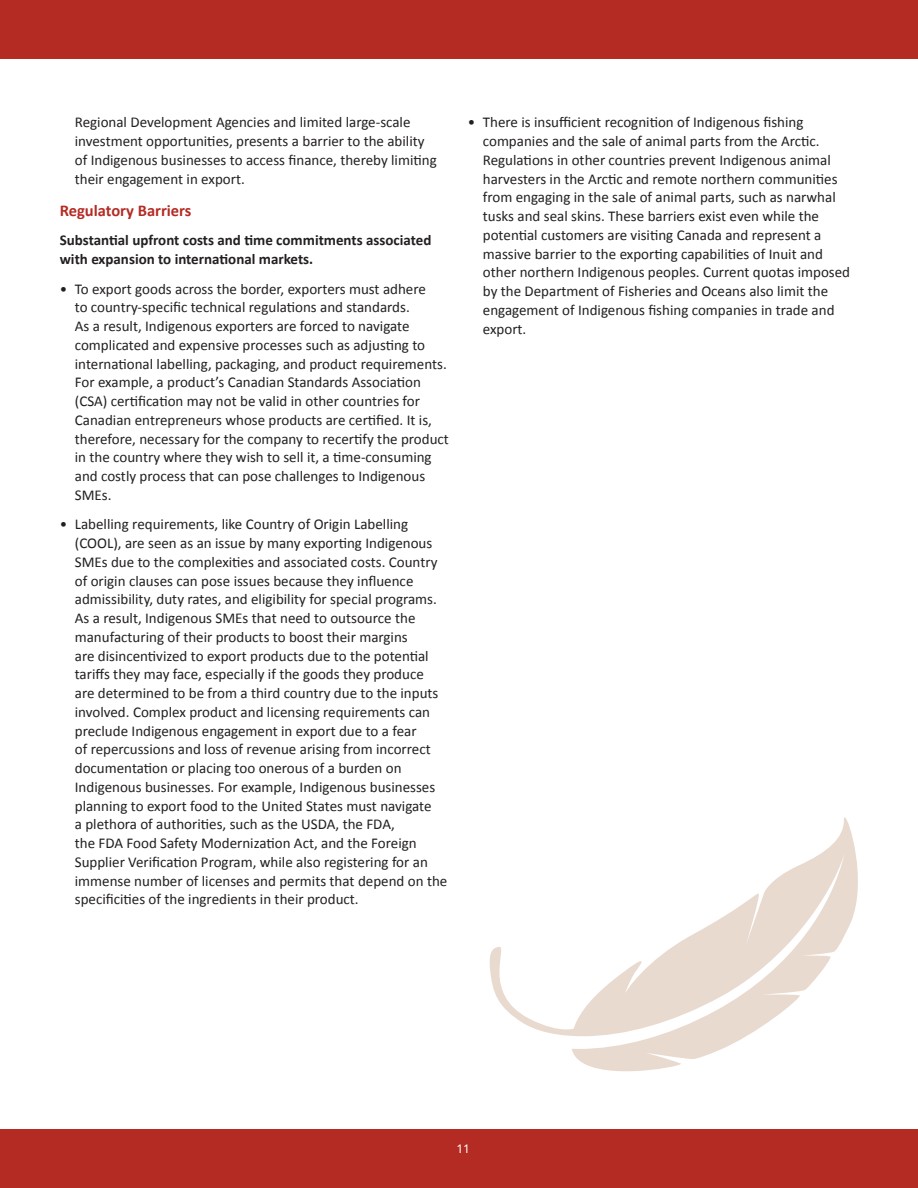
<style>
.page{position:relative;width:918px;height:1188px;background:#fff}
.page>*{position:absolute;margin:0;border:0;box-sizing:border-box;transform-origin:0 0}
.t1{font:700 16.5px "Calibri";color:#b42b24}
.t2{font:15px/18.8px "Calibri";color:#231f20}
.t3{font:700 15px/18.8px "Calibri";color:#231f20}
.t4{font:12px "Avenir LT Std";color:#fff}
</style>
<div class="page">
<div style="left:0;top:0;width:918px;height:58px;background:#b42b24"></div>
<div style="left:0;top:1130px;width:918px;height:58px;background:#b42b24"></div>
<svg style="left:490px;top:817px;width:368px;height:254px"></svg>
<p class="t2" style="left:75px;top:113px;width:363px">Regional Development Agencies and limited large-scale investment opportunities, presents a barrier to the ability of Indigenous businesses to access finance, thereby limiting their engagement in export.</p>
<p class="t1" style="left:60px;top:200px;width:133px">Regulatory Barriers</p>
<p class="t3" style="left:60px;top:231px;width:373px">Substantial upfront costs and time commitments associated with expansion to international markets.</p>
<p class="t2" style="left:75px;top:279px;width:376px;text-indent:-15px">• To export goods across the border, exporters must adhere<br>to country-specific technical regulations and standards.<br>As a result, Indigenous exporters are forced to navigate complicated and expensive processes such as adjusting to international labelling, packaging, and product requirements.<br>For example, a product’s Canadian Standards Association (CSA) certification may not be valid in other countries for Canadian entrepreneurs whose products are certified. It is, therefore, necessary for the company to recertify the product in the country where they wish to sell it, a time-consuming and costly process that can pose challenges to Indigenous SMEs.</p>
<p class="t2" style="left:75px;top:515px;width:374px;text-indent:-15px">• Labelling requirements, like Country of Origin Labelling (COOL), are seen as an issue by many exporting Indigenous SMEs due to the complexities and associated costs. Country of origin clauses can pose issues because they influence admissibility, duty rates, and eligibility for special programs.<br>As a result, Indigenous SMEs that need to outsource the manufacturing of their products to boost their margins<br>are disincentivized to export products due to the potential tariffs they may face, especially if the goods they produce<br>are determined to be from a third country due to the inputs involved. Complex product and licensing requirements can preclude Indigenous engagement in export due to a fear<br>of repercussions and loss of revenue arising from incorrect documentation or placing too onerous of a burden on Indigenous businesses. For example, Indigenous businesses planning to export food to the United States must navigate<br>a plethora of authorities, such as the USDA, the FDA,<br>the FDA Food Safety Modernization Act, and the Foreign Supplier Verification Program, while also registering for an immense number of licenses and permits that depend on the specificities of the ingredients in their product.</p>
<p class="t2" style="left:483px;top:113px;width:369px;text-indent:-15px">• There is insufficient recognition of Indigenous fishing companies and the sale of animal parts from the Arctic.<br>Regulations in other countries prevent Indigenous animal harvesters in the Arctic and remote northern communities from engaging in the sale of animal parts, such as narwhal tusks and seal skins. These barriers exist even while the potential customers are visiting Canada and represent a massive barrier to the exporting capabilities of Inuit and other northern Indigenous peoples. Current quotas imposed by the Department of Fisheries and Oceans also limit the engagement of Indigenous fishing companies in trade and export.</p>
<p class="t4" style="left:457px;top:1142px;width:15px">11</p>
</div>
